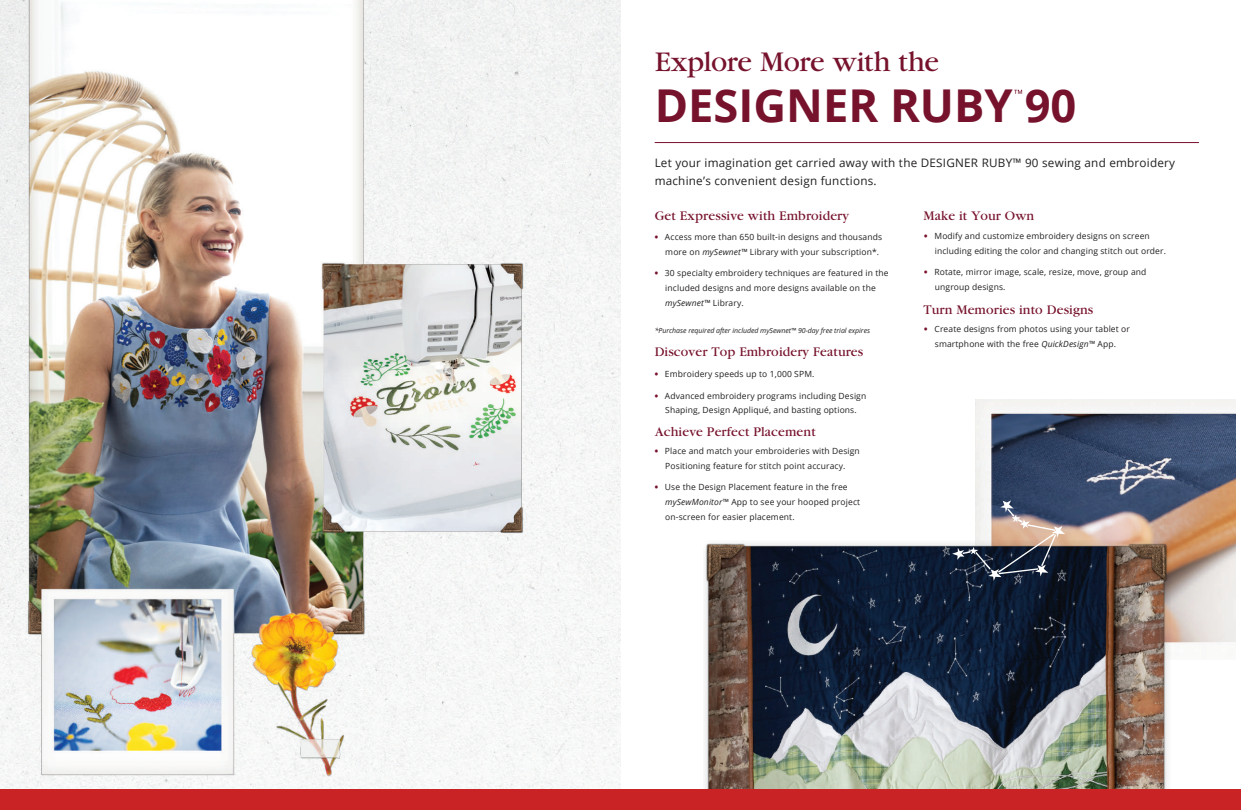
<style>
.page{position:relative;width:1242px;height:810px;background:#fff}
.page>*{position:absolute;margin:0;border:0;box-sizing:border-box;transform-origin:0 0}
.t1{font:700 45.3px "Open Sans";color:#76122c}
.t2{font:29.7px "Garamond";letter-spacing:-.01em;color:#76122c}
.t3{font:13.8px "Garamond";letter-spacing:.01em;color:#76122c}
.t4{font:11.7px/18.1px "Open Sans";letter-spacing:.02em;color:#231f20}
.t5{font:8.5px/14.9px "Open Sans";letter-spacing:.015em;color:#231f20}
.t6{font:italic 7px "Open Sans";letter-spacing:-.005em;color:#231f20}
.s1{font-weight:800;color:#76122c}
.s2{font-style:italic}
</style>
<div class="page">
<img style="left:0;top:0;width:620px;height:790px">
<div style="left:0;top:790px;width:1240px;height:20px;background:#c92326"></div>
<img style="left:975px;top:400px;width:260px;height:243px">
<img style="left:705px;top:541px;width:466px;height:248px">
<svg style="left:1014px;top:90px;width:8px;height:4px"></svg>
<hr style="left:655px;top:142px;width:544px;height:1px;background:#76122c">
<svg style="left:952px;top:500px;width:113px;height:81px"></svg>
<img style="left:13px;top:1px;width:612px;height:789px">
<h2 class="t2" style="left:655px;top:47px;width:286px">Explore More with the</h2>
<h1 class="t1" style="left:655px;top:74px;width:423px">DESIGNER RUBY 90</h1>
<h3 class="t4" style="left:655px;top:154px;width:522px">Let your imagination get carried away with the DESIGNER RUBY™ 90 sewing and embroidery machine’s convenient design functions.</h3>
<h3 class="t3" style="left:655px;top:209px;width:196px">Get Expressive with Embroidery</h3>
<p class="t5" style="left:665px;top:229px;width:218px;text-indent:-11px"><span class="s1">•</span> Access more than 650 built-in designs and thousands more on <span class="s2">mySewnet™</span> Library with your subscription*.</p>
<p class="t5" style="left:665px;top:265px;width:225px;text-indent:-11px"><span class="s1">•</span> 30 specialty embroidery techniques are featured in the included designs and more designs available on the <span class="s2">mySewnet™</span> Library.</p>
<p class="t6" style="left:655px;top:326px;width:217px">*Purchase required after included mySewnet™ 90-day free trial expires</p>
<h3 class="t3" style="left:655px;top:344px;width:210px">Discover Top Embroidery Features</h3>
<p class="t5" style="left:655px;top:367px;width:161px"><span class="s1">•</span> Embroidery speeds up to 1,000 SPM.</p>
<p class="t5" style="left:655px;top:388px;width:213px;text-align:center"><span class="s1">•</span> Advanced embroidery programs including Design<br>Shaping, Design Appliqué, and basting options.</p>
<h3 class="t3" style="left:655px;top:424px;width:162px">Achieve Perfect Placement</h3>
<p class="t5" style="left:655px;top:443px;width:207px;text-align:center"><span class="s1">•</span> Place and match your embroideries with Design<br>Positioning feature for stitch point accuracy.</p>
<p class="t5" style="left:665px;top:479px;width:196px;text-indent:-11px"><span class="s1">•</span> Use the Design Placement feature in the free <span class="s2">mySewMonitor™</span> App to see your hooped project on-screen for easier placement.</p>
<h3 class="t3" style="left:924px;top:209px;width:112px">Make it Your Own</h3>
<p class="t5" style="left:935px;top:228px;width:233px;text-indent:-11px"><span class="s1">•</span> Modify and customize embroidery designs on screen including editing the color and changing stitch out order.</p>
<p class="t5" style="left:935px;top:264px;width:213px;text-indent:-11px"><span class="s1">•</span> Rotate, mirror image, scale, resize, move, group and ungroup designs.</p>
<h3 class="t3" style="left:924px;top:302px;width:171px">Turn Memories into Designs</h3>
<p class="t5" style="left:924px;top:321px;width:207px;text-align:center"><span class="s1">•</span> Create designs from photos using your tablet or smartphone with the free <span class="s2">QuickDesign™</span> App.</p>
</div>
